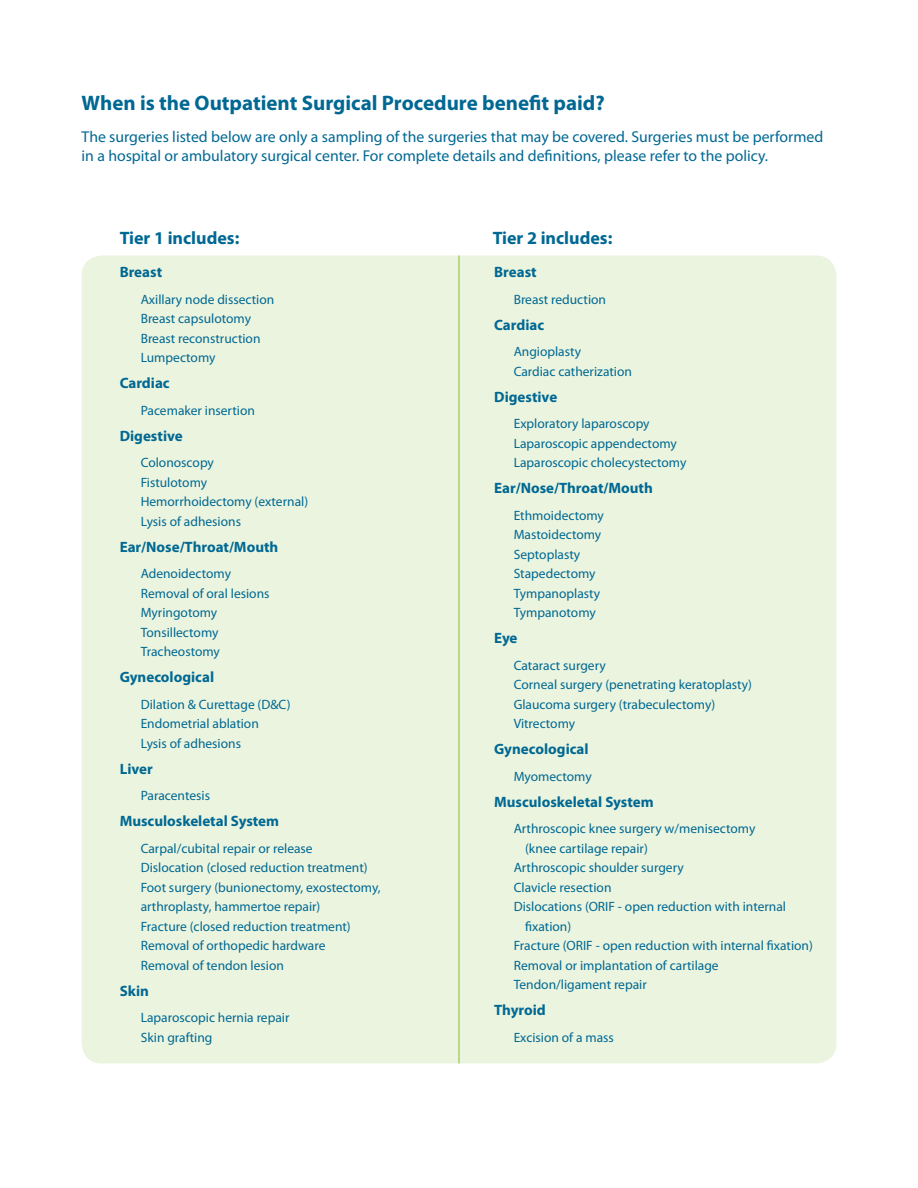
<style>
.page{position:relative;width:918px;height:1188px;background:#fff}
.page>*{position:absolute;margin:0;border:0;box-sizing:border-box;transform-origin:0 0}
.t1{font:700 21px "Myriad Pro";color:#006893}
.t2{font:700 18px "Myriad Pro";color:#006893}
.t3{font:15.75px/18.9px "Myriad Pro";color:#006893}
.t4{font:700 15px "Myriad Pro";color:#006893}
.t5{font:13.5px/19.5px "Myriad Pro";color:#006893}
</style>
<div class="page">
<div style="left:82px;top:256px;width:754px;height:807px;background:#ebf4de;border-radius:20px"></div>
<hr style="left:458px;top:256px;width:2px;height:807px;background:#a8d26c">
<h1 class="t1" style="left:82px;top:89px;width:525px">When is the Outpatient Surgical Procedure benefit paid?</h1>
<p class="t3" style="left:82px;top:127px;width:743px">The surgeries listed below are only a sampling of the surgeries that may be covered. Surgeries must be performed in a hospital or ambulatory surgical center. For complete details and definitions, please refer to the policy.</p>
<h2 class="t2" style="left:120px;top:227px;width:121px">Tier 1 includes:</h2>
<p class="t4" style="left:120px;top:263px;width:44px">Breast</p>
<p class="t5" style="left:141px;top:289px;width:135px">Axillary node dissection<br>Breast capsulotomy<br>Breast reconstruction<br>Lumpectomy</p>
<p class="t4" style="left:120px;top:374px;width:52px">Cardiac</p>
<p class="t5" style="left:141px;top:400px;width:116px">Pacemaker insertion</p>
<p class="t4" style="left:120px;top:426px;width:65px">Digestive</p>
<p class="t5" style="left:141px;top:453px;width:169px">Colonoscopy<br>Fistulotomy<br>Hemorrhoidectomy (external)<br>Lysis of adhesions</p>
<p class="t4" style="left:120px;top:537px;width:160px">Ear/Nose/Throat/Mouth</p>
<p class="t5" style="left:141px;top:564px;width:130px">Adenoidectomy<br>Removal of oral lesions<br>Myringotomy<br>Tonsillectomy<br>Tracheostomy</p>
<p class="t4" style="left:120px;top:668px;width:96px">Gynecological</p>
<p class="t5" style="left:141px;top:694px;width:151px">Dilation &amp; Curettage (D&amp;C)<br>Endometrial ablation<br>Lysis of adhesions</p>
<p class="t4" style="left:120px;top:759px;width:35px">Liver</p>
<p class="t5" style="left:141px;top:786px;width:71px">Paracentesis</p>
<p class="t4" style="left:120px;top:812px;width:161px">Musculoskeletal System</p>
<p class="t5" style="left:141px;top:838px;width:241px">Carpal/cubital repair or release<br>Dislocation (closed reduction treatment)<br>Foot surgery (bunionectomy, exostectomy, arthroplasty, hammertoe repair)<br>Fracture (closed reduction treatment)<br>Removal of orthopedic hardware<br>Removal of tendon lesion</p>
<p class="t4" style="left:120px;top:981px;width:31px">Skin</p>
<p class="t5" style="left:141px;top:1008px;width:150px">Laparoscopic hernia repair<br>Skin grafting</p>
<h2 class="t2" style="left:493px;top:227px;width:121px">Tier 2 includes:</h2>
<p class="t4" style="left:494px;top:263px;width:44px">Breast</p>
<p class="t5" style="left:514px;top:289px;width:94px">Breast reduction</p>
<p class="t4" style="left:494px;top:315px;width:52px">Cardiac</p>
<p class="t5" style="left:514px;top:342px;width:120px">Angioplasty<br>Cardiac catherization</p>
<p class="t4" style="left:494px;top:387px;width:65px">Digestive</p>
<p class="t5" style="left:514px;top:414px;width:174px">Exploratory laparoscopy<br>Laparoscopic appendectomy<br>Laparoscopic cholecystectomy</p>
<p class="t4" style="left:494px;top:479px;width:160px">Ear/Nose/Throat/Mouth</p>
<p class="t5" style="left:514px;top:505px;width:92px">Ethmoidectomy<br>Mastoidectomy<br>Septoplasty<br>Stapedectomy<br>Tympanoplasty<br>Tympanotomy</p>
<p class="t4" style="left:494px;top:629px;width:25px">Eye</p>
<p class="t5" style="left:514px;top:655px;width:240px">Cataract surgery<br>Corneal surgery (penetrating keratoplasty)<br>Glaucoma surgery (trabeculectomy)<br>Vitrectomy</p>
<p class="t4" style="left:494px;top:740px;width:96px">Gynecological</p>
<p class="t5" style="left:514px;top:766px;width:80px">Myomectomy</p>
<p class="t4" style="left:494px;top:792px;width:161px">Musculoskeletal System</p>
<p class="t5" style="left:514px;top:819px;width:243px">Arthroscopic knee surgery w/menisectomy</p>
<p class="t5" style="left:525px;top:838px;width:124px">(knee cartilage repair)</p>
<p class="t5" style="left:514px;top:858px;width:172px">Arthroscopic shoulder surgery</p>
<p class="t5" style="left:514px;top:877px;width:99px">Clavicle resection</p>
<p class="t5" style="left:514px;top:897px;width:274px">Dislocations (ORIF - open reduction with internal</p>
<p class="t5" style="left:525px;top:916px;width:48px">fixation)</p>
<p class="t5" style="left:514px;top:936px;width:301px">Fracture (ORIF - open reduction with internal fixation)</p>
<p class="t5" style="left:514px;top:955px;width:207px">Removal or implantation of cartilage</p>
<p class="t5" style="left:514px;top:975px;width:135px">Tendon/ligament repair</p>
<p class="t4" style="left:494px;top:1001px;width:53px">Thyroid</p>
<p class="t5" style="left:514px;top:1027px;width:102px">Excision of a mass</p>
</div>
